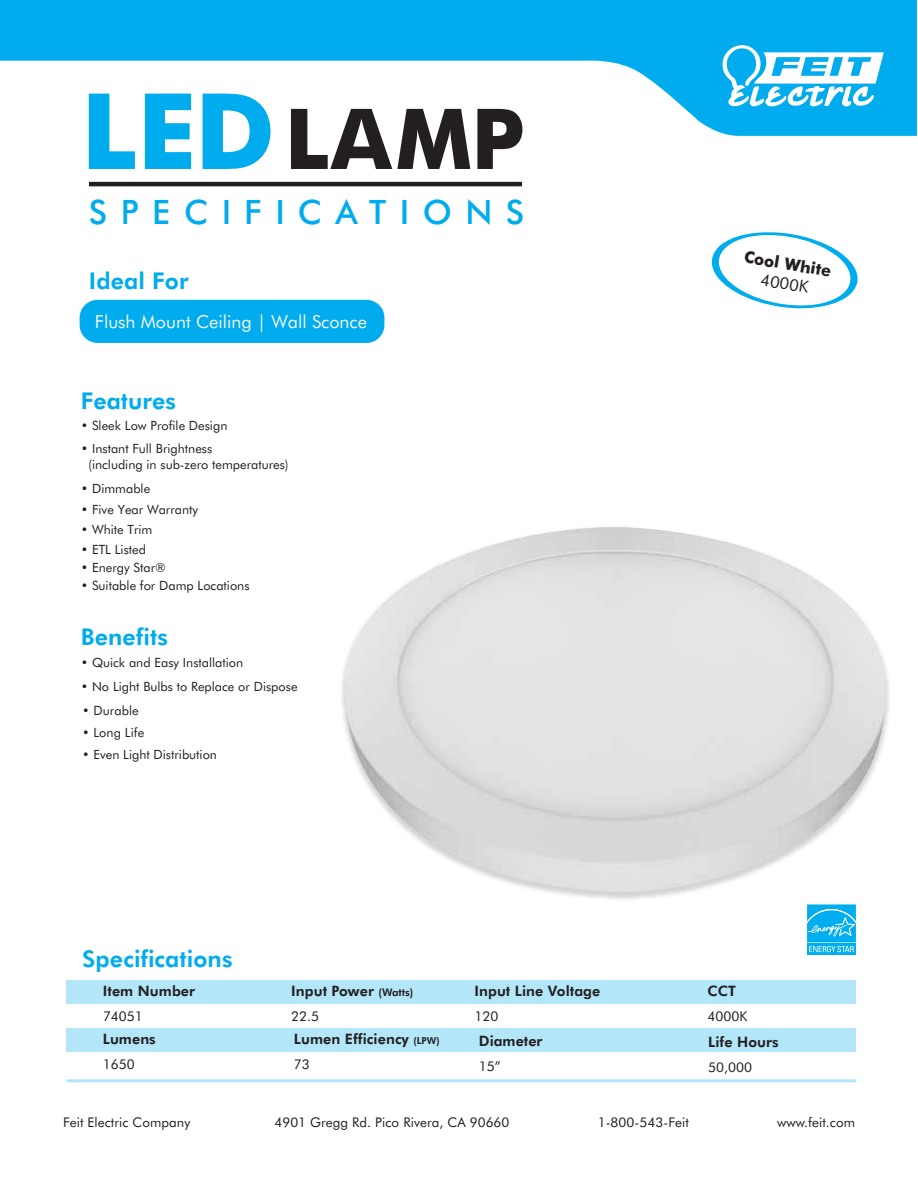
<style>
.page{position:relative;width:918px;height:1188px;background:#fff}
.page>*{position:absolute;margin:0;border:0;box-sizing:border-box;transform-origin:0 0}
.t1{font:700 84px "Futura BT";color:#231f20}
.t2{font:500 33.6px "Futura BT";letter-spacing:.4em;color:#00aced}
.t3{font:800 23.1px "Futura BT";letter-spacing:.005em;color:#00aced}
.t4{font:18px "Futura BT";color:#f5f5f5}
.t5{font:700 16.35px "Futura BT";color:#231f20}
.t6{font:16.35px "Futura BT";color:#231f20}
.t7{font:800 14.4px "Futura BT";letter-spacing:.005em;color:#231f20}
.t8{font:13.5px "Futura BT";color:#231f20}
.t9{font:13.35px "Futura BT";letter-spacing:.005em;color:#231f20}
.t10{font:12.75px/15.3px "Futura BT";color:#231f20}
.s1{font-size:105.45px;color:#00aced}
.s2{font-size:10.5px}
.s3{font-size:9.6px}
</style>
<div class="page">
<hr style="left:89px;top:182px;width:433px;height:4px;background:#231f20">
<svg style="left:0;top:0;width:917px;height:136px;fill:#00aced"></svg>
<div style="left:80px;top:300px;width:304px;height:43px;background:#00aced;border-radius:18px"></div>
<hr style="left:66px;top:1079px;width:790px;height:3px;background:#00aced">
<div style="left:66px;top:980px;width:790px;height:24px;background:#b3e6f9"></div>
<div style="left:66px;top:1028px;width:790px;height:24px;background:#b3e6f9"></div>
<svg style="left:711px;top:232px;width:147px;height:77px"></svg>
<svg style="left:721px;top:45px;width:163px;height:63px"></svg>
<img style="left:342px;top:527px;width:547px;height:367px">
<svg style="left:807px;top:904px;width:49px;height:51px;background:#29bbf1"></svg>
<h1 class="t1" style="left:81px;top:88px;width:445px"><span class="s1">LED</span>LAMP</h1>
<h2 class="t2" style="left:89px;top:191px;width:437px">SPECIFICATIONS</h2>
<h3 class="t3" style="left:89px;top:267px;width:101px">Ideal For</h3>
<h3 class="t4" style="left:95px;top:311px;width:274px">Flush Mount Ceiling | Wall Sconce</h3>
<h3 class="t3" style="left:81px;top:387px;width:97px">Features</h3>
<p class="t10" style="left:81px;top:418px;width:148px">• Sleek Low Profile Design</p>
<p class="t10" style="left:88px;top:441px;width:202px;text-indent:-8px">• Instant Full Brightness<br>(including in sub-zero temperatures)</p>
<p class="t10" style="left:81px;top:480px;width:71px">• Dimmable</p>
<p class="t10" style="left:81px;top:501px;width:119px">• Five Year Warranty</p>
<p class="t10" style="left:81px;top:522px;width:73px">• White Trim</p>
<p class="t10" style="left:81px;top:541px;width:67px">• ETL Listed</p>
<p class="t10" style="left:81px;top:559px;width:86px">• Energy Star®</p>
<p class="t10" style="left:81px;top:577px;width:170px">• Suitable for Damp Locations</p>
<h3 class="t3" style="left:81px;top:622px;width:89px">Benefits</h3>
<p class="t10" style="left:81px;top:654px;width:164px">• Quick and Easy Installation</p>
<p class="t10" style="left:81px;top:679px;width:218px">• No Light Bulbs to Replace or Dispose</p>
<p class="t10" style="left:82px;top:702px;width:58px">• Durable</p>
<p class="t10" style="left:82px;top:725px;width:64px">• Long Life</p>
<p class="t10" style="left:82px;top:747px;width:136px">• Even Light Distribution</p>
<p class="t5" style="left:746px;top:247px;width:90px;rotate:9deg">Cool White</p>
<p class="t6" style="left:762px;top:270px;width:50px;rotate:9deg">4000K</p>
<h3 class="t3" style="left:82px;top:945px;width:152px">Specifications</h3>
<p class="t7" style="left:103px;top:982px;width:94px">Item Number</p>
<p class="t7" style="left:475px;top:982px;width:127px">Input Line Voltage</p>
<p class="t7" style="left:291px;top:982px;width:124px">Input Power <span class="s2">(Watts)</span></p>
<p class="t7" style="left:708px;top:982px;width:30px">CCT</p>
<p class="t7" style="left:294px;top:1030px;width:147px">Lumen Efficiency <span class="s3">(LPW)</span></p>
<p class="t8" style="left:291px;top:1008px;width:29px">22.5</p>
<p class="t8" style="left:708px;top:1008px;width:41px">4000K</p>
<p class="t8" style="left:294px;top:1056px;width:17px">73</p>
<p class="t8" style="left:479px;top:1058px;width:23px">15”</p>
<p class="t8" style="left:708px;top:1059px;width:45px">50,000</p>
<p class="t8" style="left:103px;top:1008px;width:41px">74051</p>
<p class="t8" style="left:475px;top:1008px;width:26px">120</p>
<p class="t7" style="left:103px;top:1030px;width:54px">Lumens</p>
<p class="t7" style="left:708px;top:1033px;width:72px">Life Hours</p>
<p class="t7" style="left:479px;top:1032px;width:65px">Diameter</p>
<p class="t8" style="left:103px;top:1056px;width:33px">1650</p>
<p class="t9" style="left:63px;top:1114px;width:129px">Feit Electric Company</p>
<p class="t9" style="left:274px;top:1114px;width:237px">4901 Gregg Rd. Pico Rivera, CA 90660</p>
<p class="t9" style="left:598px;top:1114px;width:93px">1-800-543-Feit</p>
<p class="t9" style="left:777px;top:1114px;width:79px">www.feit.com</p>
</div>
